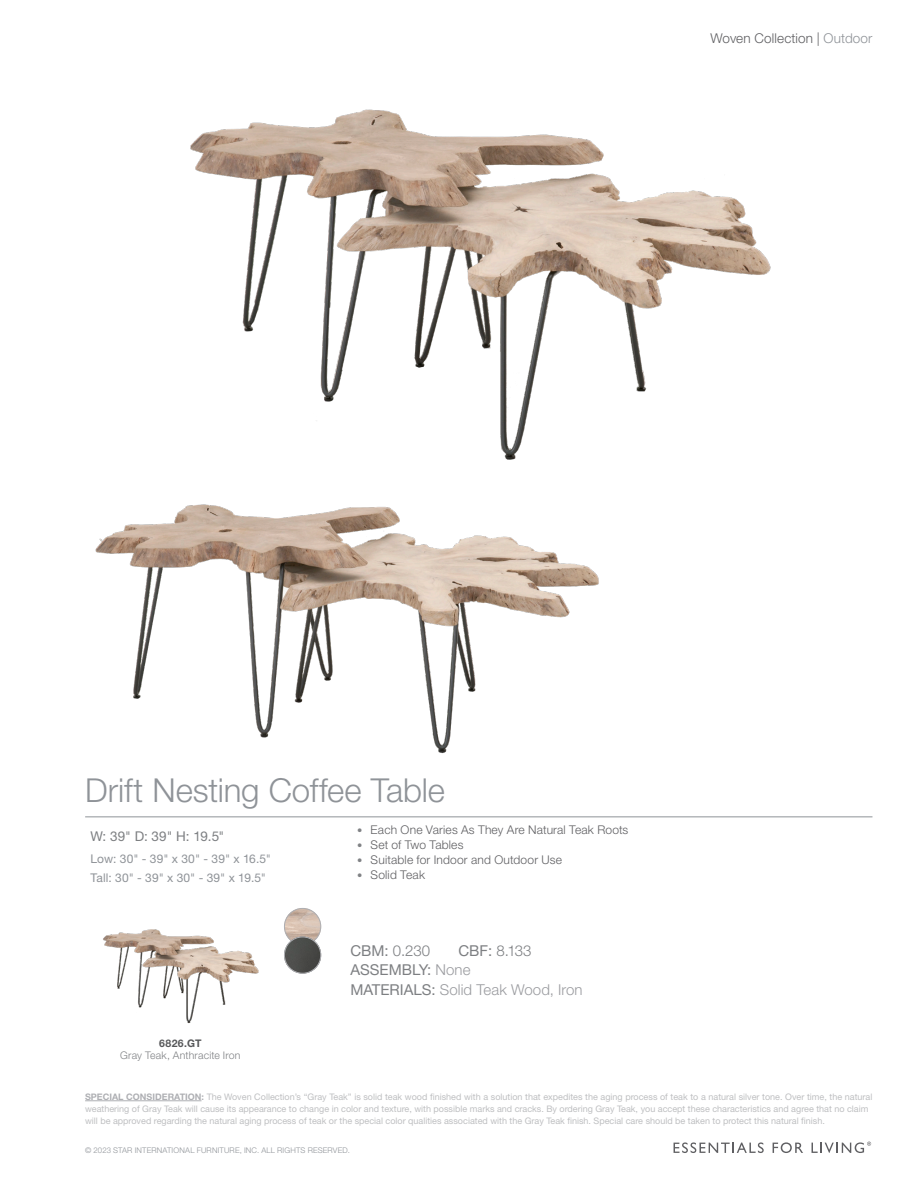
<style>
.page{position:relative;width:915px;height:1191px;background:#fff}
.page>*{position:absolute;margin:0;border:0;box-sizing:border-box;transform-origin:0 0}
.t1{font:300 33px "Helvetica Neue";letter-spacing:-.005em;color:#8f9398}
.t2{font:300 15px "Helvetica Neue";letter-spacing:.005em;color:#9b9ca0}
.t3{font:300 15px "Helvetica Neue";letter-spacing:-.005em;color:#7d7f82}
.t4{font:15px "Helvetica Neue";color:#7d7f82}
.t5{font:300 13.5px "Helvetica Neue";letter-spacing:.01em;color:#5f5f62}
.t6{font:13.5px "Helvetica Neue";color:#7d7f82}
.t7{font:300 12px "Helvetica Neue";letter-spacing:.015em;color:#5f5f62}
.t8{font:12px "Helvetica Neue";letter-spacing:.015em;color:#8f9398}
.t9{font:300 10.5px "Helvetica Neue";letter-spacing:.015em;color:#808285}
.t10{font:700 10.5px "Helvetica Neue";letter-spacing:.035em;color:#57585a}
.t11{font:9px/12px "Helvetica Neue";color:#bebfc1}
.t12{font:300 7.8px "Helvetica Neue";letter-spacing:.02em;color:#8f9398}
.s1{color:#8f9398}
.s2{font-weight:400;font-size:10.5px;color:#808285}
.s3{font-weight:400}
.s4{font-weight:300;color:#9b9ca0}
.s5{font-weight:400;color:#7d7f82}
.s6{font-weight:700;color:#aeafb3}
</style>
<div class="page">
<svg style="left:673px;top:1142px;width:90px;height:11px"></svg>
<svg style="left:772px;top:1142px;width:30px;height:11px"></svg>
<svg style="left:811px;top:1141px;width:59px;height:12px"></svg>
<hr style="left:85px;top:816px;width:787px;height:1px;background:#8f9398">
<hr style="left:85px;top:1100px;width:116px;height:1px;background:#aeafb3">
<img style="left:190px;top:109px;width:581px;height:343px">
<img style="left:95px;top:452px;width:504px;height:302px">
<img style="left:103px;top:929px;width:156px;height:95px">
<img style="left:284px;top:908px;width:37px;height:37px;border-radius:19px">
<div style="left:284px;top:908px;width:37px;height:37px;border:1px solid #aeafb3;border-radius:50%"></div>
<img style="left:284px;top:936px;width:37px;height:37px;border-radius:19px">
<div style="left:284px;top:936px;width:37px;height:37px;border:1px solid #aeafb3;border-radius:50%"></div>
<h3 class="t5" style="left:710px;top:29px;width:163px">Woven Collection | <span class="s1">Outdoor</span></h3>
<p class="t1" style="left:85px;top:769px;width:361px">Drift Nesting Coffee Table</p>
<p class="t6" style="left:90px;top:828px;width:135px">W: 39" D: 39" H: 19.5"</p>
<p class="t8" style="left:90px;top:851px;width:182px">Low: 30" - 39" x 30" - 39" x 16.5"</p>
<p class="t8" style="left:90px;top:870px;width:177px">Tall: 30" - 39" x 30" - 39" x 19.5"</p>
<p class="t10" style="left:159px;top:1036px;width:44px">6826.GT</p>
<p class="t9" style="left:120px;top:1048px;width:122px">Gray Teak, Anthracite Iron</p>
<p class="t7" style="left:357px;top:822px;width:273px"><span class="s2">•</span> Each One Varies As They Are Natural Teak Roots</p>
<p class="t7" style="left:357px;top:837px;width:108px"><span class="s2">•</span> Set of Two Tables</p>
<p class="t7" style="left:357px;top:852px;width:206px"><span class="s2">•</span> Suitable for Indoor and Outdoor Use</p>
<p class="t7" style="left:357px;top:867px;width:69px"><span class="s2">•</span> Solid Teak</p>
<p class="t3" style="left:350px;top:941px;width:81px"><span class="s3">CBM:</span> 0.230</p>
<p class="t3" style="left:458px;top:941px;width:74px"><span class="s3">CBF:</span> 8.133</p>
<p class="t4" style="left:350px;top:961px;width:122px">ASSEMBLY: <span class="s4">None</span></p>
<p class="t2" style="left:350px;top:980px;width:234px"><span class="s5">MATERIALS:</span> Solid Teak Wood, Iron</p>
<p class="t11" style="left:85px;top:1090px;width:788px"><span class="s6">SPECIAL CONSIDERATION:</span> The Woven Collection’s “Gray Teak” is solid teak wood finished with a solution that expedites the aging process of teak to a natural silver tone. Over time, the natural weathering of Gray Teak will cause its appearance to change in color and texture, with possible marks and cracks. By ordering Gray Teak, you accept these characteristics and agree that no claim will be approved regarding the natural aging process of teak or the special color qualities associated with the Gray Teak finish. Special care should be taken to protect this natural finish.</p>
<p class="t12" style="left:85px;top:1145px;width:266px">© 2023 STAR INTERNATIONAL FURNITURE, INC. ALL RIGHTS RESERVED.</p>
</div>
